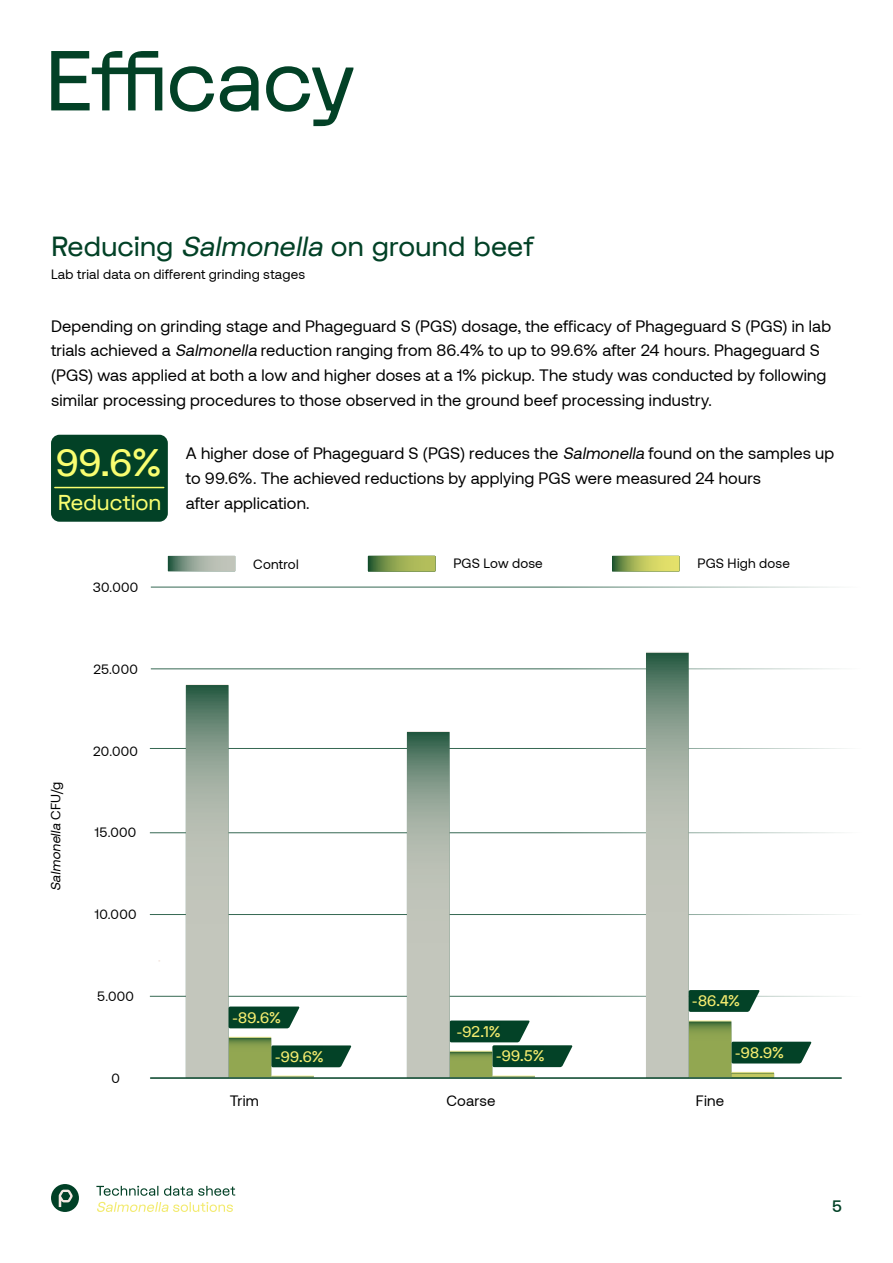
<style>
.page{position:relative;width:893px;height:1263px;background:#fff}
.page>*{position:absolute;margin:0;border:0;box-sizing:border-box;transform-origin:0 0}
.t1{font:82.5px "FK Display";letter-spacing:-.025em;color:#024126}
.t2{font:37.5px "FK Display";color:#f9fe70}
.t3{font:27px "FK Display";letter-spacing:-.005em;color:#024126}
.t4{font:21px "FK Display";letter-spacing:-.005em;color:#f9fe70}
.t5{font:16.5px/24.8px "Aeonik";letter-spacing:.01em;color:#000}
.t6{font:500 16.5px "Aeonik";color:#024126}
.t7{font:15px "FK Display";letter-spacing:.01em;color:#f3eb6f}
.t8{font:15px "Aeonik";letter-spacing:.01em;color:#000}
.t9{font:13.5px "Aeonik";letter-spacing:.015em;color:#000}
.t10{font:italic 13.5px "Aeonik";color:#000}
.s1{font-style:italic}
.s2{font-style:normal}
</style>
<div class="page">
<svg style="left:168px;top:556px;width:67px;height:15px"></svg>
<svg style="left:368px;top:556px;width:67px;height:15px"></svg>
<svg style="left:612px;top:556px;width:67px;height:15px"></svg>
<div style="left:51px;top:435px;width:117px;height:87px;background:#024126;border-radius:9px"></div>
<hr style="left:55px;top:487px;width:109px;height:1px;background:#f9fe70">
<div style="left:51px;top:1184px;width:28px;height:28px;background:#004026;border-radius:50%"></div>
<svg style="left:59px;top:1189px;width:14px;height:18px"></svg>
<svg style="left:97px;top:1202px;width:136px;height:10px"></svg>
<svg style="left:96px;top:1186px;width:139px;height:10px"></svg>
<hr style="left:151px;top:668px;width:740px;height:1px;background:#024126">
<hr style="left:150px;top:996px;width:741px;height:1px;background:#024126">
<svg style="left:731px;top:1042px;width:81px;height:21px;background:#154f36"></svg>
<svg style="left:271px;top:1045px;width:80px;height:22px;background:#175037"></svg>
<hr style="left:150px;top:914px;width:741px;height:1px;background:#024126">
<hr style="left:150px;top:832px;width:741px;height:1px;background:#024126">
<hr style="left:150px;top:748px;width:741px;height:1px;background:#024126">
<hr style="left:151px;top:587px;width:740px;height:1px;background:#024126">
<svg style="left:689px;top:1021px;width:42px;height:56px;background:#89a04f"></svg>
<svg style="left:689px;top:1020px;width:42px;height:1px"></svg>
<svg style="left:646px;top:652px;width:43px;height:426px;background:#aab5a9"></svg>
<svg style="left:646px;top:652px;width:43px;height:1px"></svg>
<svg style="left:689px;top:990px;width:71px;height:22px;background:#175138"></svg>
<svg style="left:229px;top:1037px;width:42px;height:40px;background:#88a04e"></svg>
<svg style="left:229px;top:1037px;width:42px;height:1px"></svg>
<svg style="left:186px;top:685px;width:43px;height:393px;background:#aab5a8"></svg>
<svg style="left:186px;top:684px;width:42px;height:1px"></svg>
<svg style="left:229px;top:1006px;width:71px;height:22px;background:#1b543c"></svg>
<div style="left:450px;top:1051px;width:42px;height:26px;background:#92a751"></div>
<svg style="left:450px;top:1020px;width:123px;height:47px"></svg>
<svg style="left:407px;top:732px;width:43px;height:346px;background:#aab5a8"></svg>
<svg style="left:407px;top:731px;width:43px;height:1px"></svg>
<svg style="left:271px;top:1076px;width:43px;height:1px"></svg>
<svg style="left:492px;top:1076px;width:43px;height:1px"></svg>
<div style="left:731px;top:1073px;width:43px;height:5px;background:#c2c960"></div>
<svg style="left:731px;top:1072px;width:43px;height:1px"></svg>
<hr style="left:151px;top:1077px;width:690px;height:2px;background:#024126">
<h1 class="t1" style="left:45px;top:26px;width:312px">Efficacy</h1>
<h3 class="t3" style="left:51px;top:229px;width:484px">Reducing <span class="s1">Salmonella</span> on ground beef</h3>
<p class="t9" style="left:51px;top:267px;width:256px">Lab trial data on different grinding stages</p>
<p class="t5" style="left:51px;top:314px;width:782px">Depending on grinding stage and Phageguard S (PGS) dosage, the efficacy of Phageguard S (PGS) in lab trials achieved a <span class="s1">Salmonella</span> reduction ranging from 86.4% to up to 99.6% after 24 hours. Phageguard S (PGS) was applied at both a low and higher doses at a 1% pickup. The study was conducted by following similar processing procedures to those observed in the ground beef processing industry.</p>
<h2 class="t2" style="left:56px;top:438px;width:108px">99.6%</h2>
<p class="t4" style="left:58px;top:489px;width:105px">Reduction</p>
<p class="t9" style="left:93px;top:580px;width:47px">30.000</p>
<p class="t5" style="left:186px;top:441px;width:650px">A higher dose of Phageguard S (PGS) reduces the <span class="s1">Salmonella</span> found on the samples up to 99.6%. The achieved reductions by applying PGS were measured 24 hours<br>after application.</p>
<p class="t9" style="left:253px;top:557px;width:47px">Control</p>
<p class="t9" style="left:453px;top:556px;width:91px">PGS Low dose</p>
<p class="t9" style="left:697px;top:556px;width:94px">PGS High dose</p>
<p class="t9" style="left:93px;top:662px;width:46px">25.000</p>
<p class="t10" style="left:48px;top:891px;width:111px;rotate:-90deg">Salmonella <span class="s2">C F U/g</span></p>
<p class="t9" style="left:93px;top:743px;width:46px">20.000</p>
<p class="t9" style="left:95px;top:825px;width:43px">15.000</p>
<p class="t9" style="left:95px;top:907px;width:43px">10.000</p>
<p class="t9" style="left:97px;top:989px;width:38px">5.000</p>
<p class="t9" style="left:111px;top:1070px;width:10px">0</p>
<p class="t7" style="left:232px;top:1007px;width:51px">-89.6%</p>
<p class="t7" style="left:456px;top:1021px;width:46px">-92.1%</p>
<p class="t7" style="left:692px;top:991px;width:50px">-86.4%</p>
<p class="t7" style="left:275px;top:1046px;width:51px">-99.6%</p>
<p class="t7" style="left:496px;top:1046px;width:51px">-99.5%</p>
<p class="t7" style="left:735px;top:1042px;width:51px">-98.9%</p>
<p class="t8" style="left:230px;top:1092px;width:31px">Trim</p>
<p class="t8" style="left:446px;top:1092px;width:51px">Coarse</p>
<p class="t8" style="left:696px;top:1092px;width:30px">Fine</p>
<p class="t6" style="left:832px;top:1196px;width:11px">5</p>
</div>
